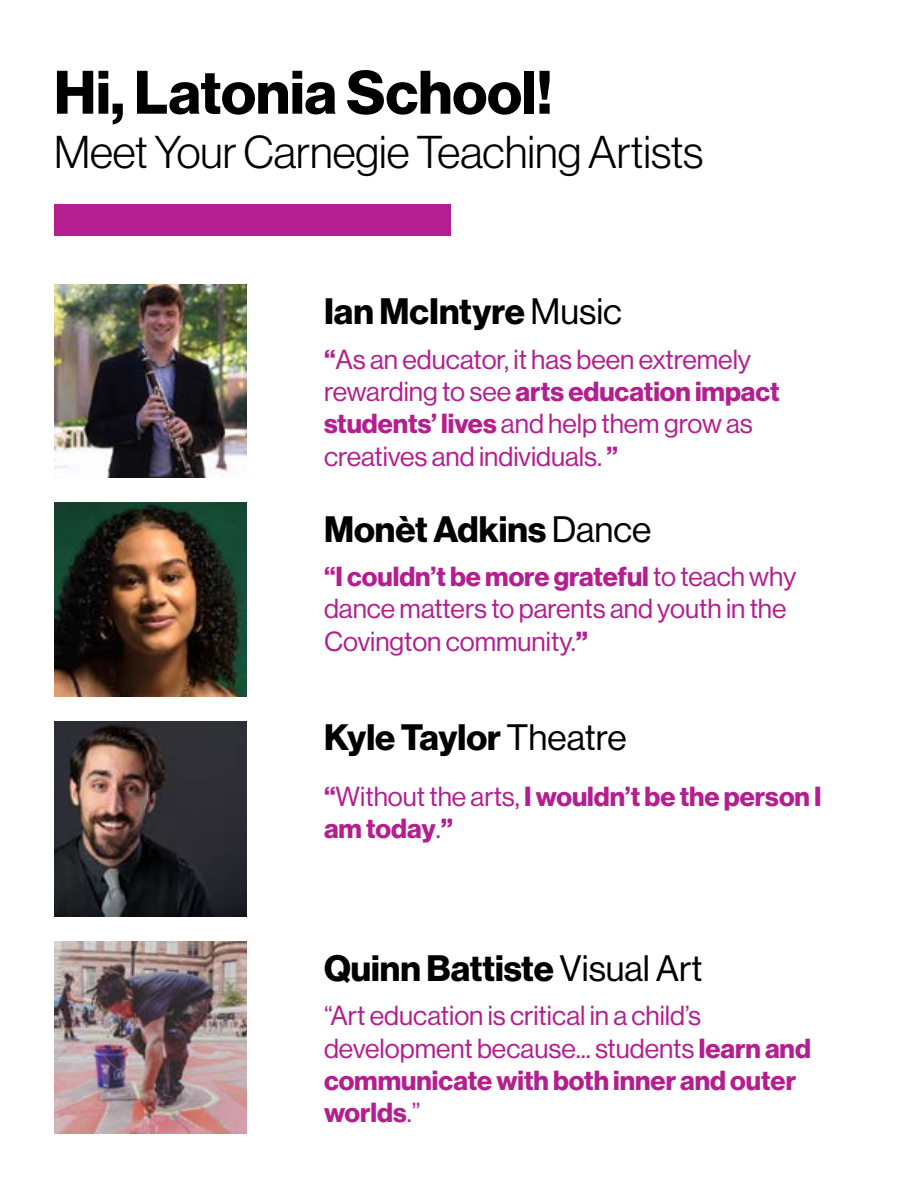
<style>
.page{position:relative;width:918px;height:1188px;background:#fff}
.page>*{position:absolute;margin:0;border:0;box-sizing:border-box;transform-origin:0 0}
.t1{font:60px "N Haas Grotesk DS Pro 75 Bd";color:#000}
.t2{font:45px "N Haas Grotesk DS Pro 45 Lt";color:#000}
.t3{font:36px "N Haas Grotesk DS Pro 75 Bd";color:#000}
.t4{font:27px/32.4px "N Haas Grotesk DS Pro 55 Rg";color:#b41e8e}
.t5{font:27px/32.4px "N Haas Grotesk DS Pro 75 Bd";color:#b41e8e}
.s1{font-family:"N Haas Grotesk DS Pro 55 Rg"}
.s2{font-family:"N Haas Grotesk DS Pro 75 Bd"}
.s3{font-family:"N Haas Grotesk DS Pro 95 Blk"}
</style>
<div class="page">
<img style="left:54px;top:941px;width:193px;height:193px">
<img style="left:54px;top:285px;width:193px;height:192px">
<img style="left:54px;top:502px;width:193px;height:195px">
<div style="left:54px;top:205px;width:397px;height:31px;background:#b41e8e"></div>
<img style="left:54px;top:722px;width:193px;height:195px">
<h1 class="t1" style="left:54px;top:58px;width:500px">Hi, Latonia School!</h1>
<h2 class="t2" style="left:54px;top:127px;width:651px">Meet Your Carnegie Teaching Artists</h2>
<h3 class="t3" style="left:324px;top:290px;width:299px">Ian McIntyre <span class="s1">Music</span></h3>
<p class="t4" style="left:324px;top:343px;width:429px"><span class="s2">“</span>As an educator, it has been extremely</p>
<p class="t5" style="left:324px;top:376px;width:457px"><span class="s1">rewarding to see</span> arts education impact</p>
<p class="t4" style="left:324px;top:408px;width:430px"><span class="s2">students’ lives</span> and help them grow as creatives and individuals. <span class="s2">”</span></p>
<h3 class="t3" style="left:324px;top:508px;width:329px">Monèt Adkins <span class="s1">Dance</span></h3>
<p class="t5" style="left:324px;top:561px;width:474px">“I couldn’t be more grateful <span class="s1">to teach why</span></p>
<p class="t4" style="left:324px;top:593px;width:464px">dance matters to parents and youth in the<br>Covington community.<span class="s3">”</span></p>
<h3 class="t3" style="left:324px;top:716px;width:304px">Kyle Taylor <span class="s1">Theatre</span></h3>
<p class="t5" style="left:324px;top:781px;width:499px">“<span class="s1">Without the arts,</span> I wouldn’t be the person I am today<span class="s1">.</span><span class="s3">”</span></p>
<h3 class="t3" style="left:324px;top:947px;width:380px">Quinn Battiste <span class="s1">Visual Art</span></h3>
<p class="t4" style="left:324px;top:1000px;width:488px">“Art education is critical in a child’s development because... students <span class="s2">learn and</span></p>
<p class="t5" style="left:324px;top:1065px;width:474px">communicate with both inner and outer worlds<span class="s1">.”</span></p>
</div>
